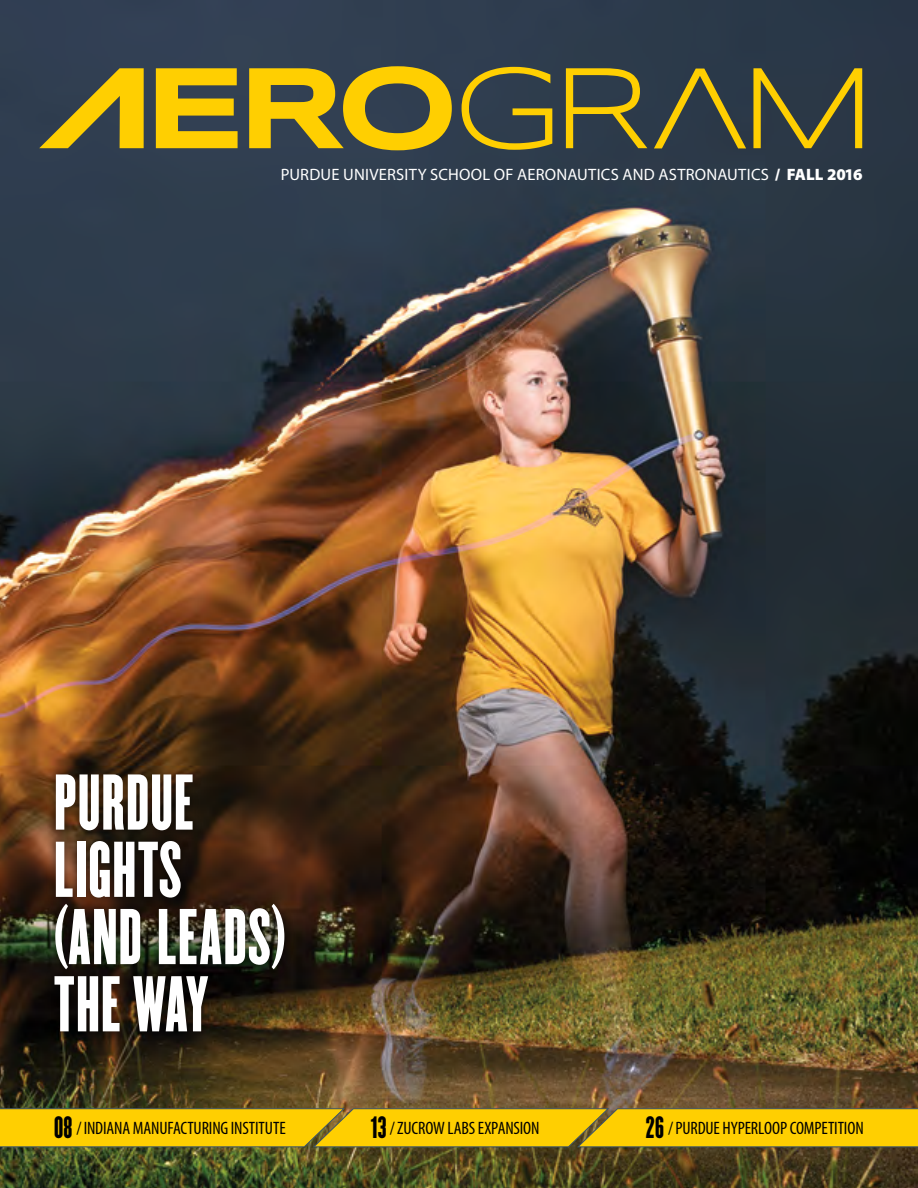
<style>
.page{position:relative;width:918px;height:1188px;background:#fff}
.page>*{position:absolute;margin:0;border:0;box-sizing:border-box;transform-origin:0 0}
.t1{font:69px/67.2px "Champion HTF Featherweight";letter-spacing:.015em;color:#fff}
.t2{font:27px "Champion HTF Featherweight";color:#000}
.t3{font:condensed 18px "Myriad Pro";letter-spacing:-.01em;color:#000}
.t4{font:16.5px "Myriad Pro";letter-spacing:.015em;color:#fff}
.s1{font-weight:900}
.s2{font-family:"Champion HTF Featherweight";font-stretch:normal;font-size:27px}
</style>
<div class="page">
<img style="left:0;top:0;width:918px;height:1188px">
<svg style="left:156px;top:68px;width:82px;height:80px;background:#c5a618"></svg>
<svg style="left:249px;top:66px;width:203px;height:84px;background:#a48f24"></svg>
<svg style="left:462px;top:67px;width:90px;height:83px;background:#63613a"></svg>
<svg style="left:566px;top:68px;width:81px;height:80px;background:#6a6635"></svg>
<svg style="left:654px;top:69px;width:92px;height:79px;background:#4f523c"></svg>
<svg style="left:753px;top:68px;width:109px;height:80px;background:#625f34"></svg>
<svg style="left:39px;top:68px;width:105px;height:80px;background:#8d7f2c"></svg>
<svg style="left:0;top:1109px;width:918px;height:38px;background:#f6c904"></svg>
<div style="left:45px;top:765px;width:249px;height:276px;background:#000;opacity:.6"></div>
<p class="t4" style="left:281px;top:164px;width:583px">PURDUE UNIVERSITY SCHOOL OF AERONAUTICS AND ASTRONAUTICS <span class="s1">/ FALL 2016</span></p>
<h1 class="t1" style="left:54px;top:773px;width:233px">PURDUE<br>LIGHTS <sup>(</sup>AND LEADS<sup>)<br></sup>THE WAY</h1>
<p class="t3" style="left:54px;top:1117px;width:233px"><span class="s2">08</span> / INDIANA MANUFACTURING INSTITUTE</p>
<p class="t3" style="left:390px;top:1117px;width:151px">/ ZUCROW LABS EXPANSION</p>
<p class="t3" style="left:646px;top:1117px;width:220px"><span class="s2">26</span> / PURDUE HYPERLOOP COMPETITION</p>
<h2 class="t2" style="left:371px;top:1110px;width:17px">13</h2>
</div>
